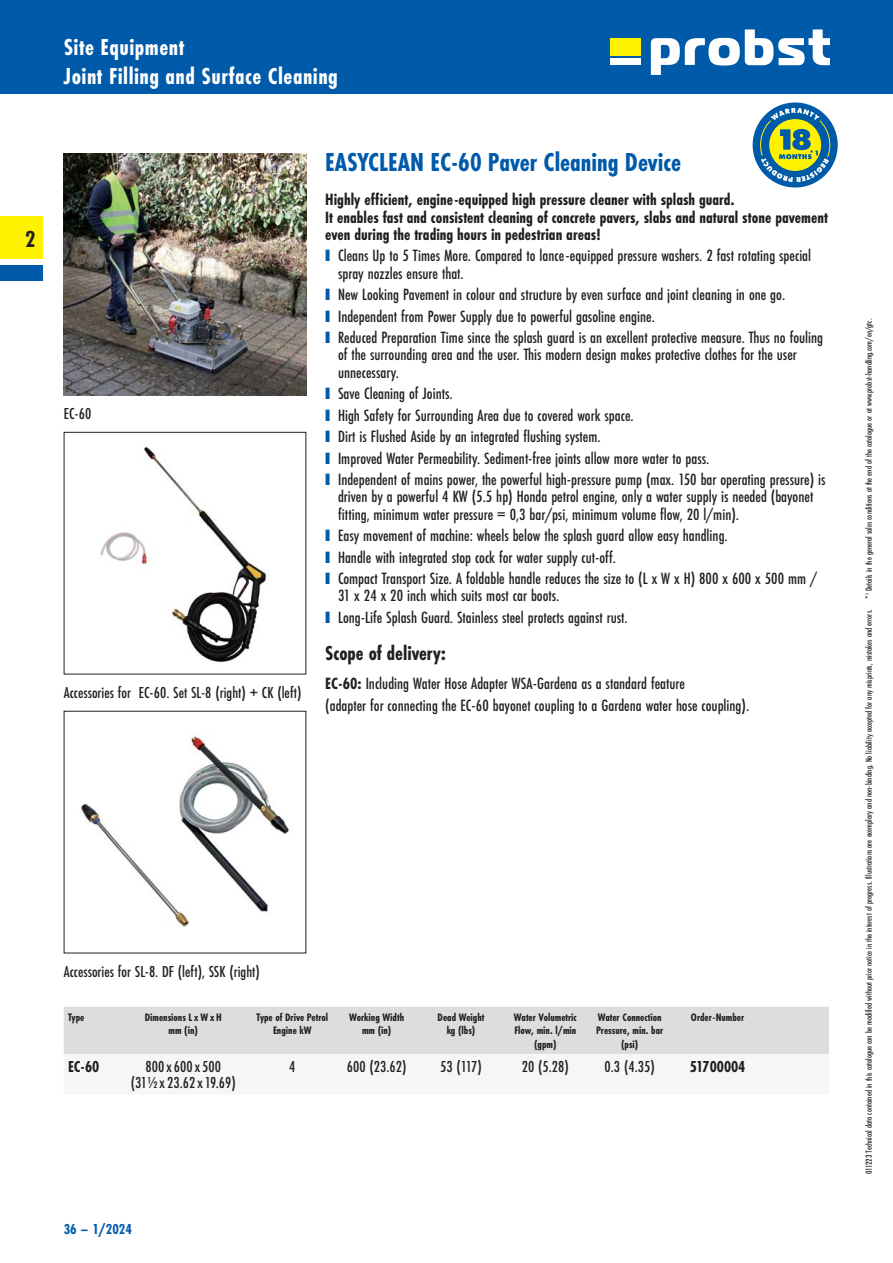
<style>
.page{position:relative;width:893px;height:1263px;background:#fff}
.page>*{position:absolute;margin:0;border:0;box-sizing:border-box;transform-origin:0 0}
.t1{font:700 27px "Futura PT Cond";color:#005aaa}
.t2{font:700 24px/28.5px "Futura PT Cond";letter-spacing:.02em;color:#fff}
.t3{font:700 24px "Futura PT Cond";color:#231f20}
.t4{font:700 21px "Futura PT Cond";color:#231f20}
.t5{font:500 16.95px/17.2px "Futura PT Cond";color:#231f20}
.t6{font:700 16.95px/17.2px "Futura PT Cond";color:#231f20}
.t7{font:500 16.5px/16.5px "Futura PT Cond";color:#231f20;text-align:center}
.t8{font:700 16.5px "Futura PT Cond";color:#231f20}
.t9{font:700 15px "Futura PT Cond";color:#005aaa}
.t10{font:700 11.25px/13.5px "Futura PT Cond";color:#231f20;text-align:center}
.t11{font:500 9px "Futura PT Cond";color:#231f20}
.s1{font-family:"Arial";font-weight:400;font-size:24.6px;color:#005aaa}
.s2{font-weight:700}
</style>
<div class="page">
<div style="left:0;top:0;width:893px;height:94px;background:#005aaa"></div>
<div style="left:610px;top:38px;width:31px;height:17px;background:#fff200"></div>
<svg style="left:651px;top:29px;width:178px;height:46px"></svg>
<div style="left:610px;top:58px;width:31px;height:7px;background:#fff"></div>
<div style="left:0;top:217px;width:43px;height:42px;background:#fff200"></div>
<div style="left:0;top:265px;width:43px;height:16px;background:#005aaa"></div>
<img style="left:64px;top:153px;width:242px;height:242px">
<img style="left:100px;top:446px;width:169px;height:216px">
<img style="left:81px;top:736px;width:209px;height:191px">
<div style="left:64px;top:1007px;width:765px;height:47px;background:#dcddde"></div>
<svg style="left:753px;top:102px;width:85px;height:86px"></svg>
<svg style="left:756px;top:106px;width:78px;height:78px;background:#709f8b"></svg>
<h2 class="t3" style="left:25px;top:227px;width:12px">2</h2>
<h2 class="t2" style="left:64px;top:34px;width:276px">Site Equipment<br>Joint Filling and Surface Cleaning</h2>
<p class="t7" style="left:64px;top:406px;width:29px">EC- 60</p>
<p class="t7" style="left:64px;top:685px;width:239px">Accessories for EC-60. Set SL-8 (right) + CK (left)</p>
<h1 class="t1" style="left:325px;top:149px;width:357px">EASYCLEAN EC-60 Paver Cleaning Device</h1>
<p class="t6" style="left:325px;top:192px;width:504px">Highly efficient, engine-equipped high pressure cleaner with splash guard.<br>It enables fast and consistent cleaning of concrete pavers, slabs and natural stone pavement even during the trading hours in pedestrian areas!</p>
<p class="t5" style="left:338px;top:248px;width:475px;text-indent:-13px"><span class="s1">■</span> Cleans Up to 5 Times More. Compared to lance-equipped pressure washers. 2 fast rotating special spray nozzles ensure that.</p>
<p class="t5" style="left:325px;top:287px;width:461px"><span class="s1">■</span> New Looking Pavement in colour and structure by even surface and joint cleaning in one go.</p>
<p class="t5" style="left:325px;top:308px;width:331px"><span class="s1">■</span> Independent from Power Supply due to powerful gasoline engine.</p>
<p class="t5" style="left:338px;top:330px;width:487px;text-indent:-13px"><span class="s1">■</span> Reduced Preparation Time since the splash guard is an excellent protective measure. Thus no fouling of the surrounding area and the user. This modern design makes protective clothes for the user unnecessary.</p>
<p class="t5" style="left:325px;top:386px;width:129px"><span class="s1">■</span> Save Cleaning of Joints.</p>
<p class="t5" style="left:325px;top:407px;width:310px"><span class="s1">■</span> High Safety for Surrounding Area due to covered work space.</p>
<p class="t5" style="left:325px;top:429px;width:277px"><span class="s1">■</span> Dirt is Flushed Aside by an integrated flushing system.</p>
<p class="t5" style="left:325px;top:450px;width:386px"><span class="s1">■</span> Improved Water Permeability. Sediment-free joints allow more water to pass.</p>
<p class="t5" style="left:338px;top:472px;width:489px;text-indent:-13px"><span class="s1">■</span> Independent of mains power, the powerful high-pressure pump (max. 150 bar operating pressure) is driven by a powerful 4 KW (5.5 hp) Honda petrol engine, only a water supply is needed (bayonet fitting, minimum water pressure = 0,3 bar/psi, minimum volume flow, 20 l/min).</p>
<p class="t5" style="left:325px;top:528px;width:404px"><span class="s1">■</span> Easy movement of machine: wheels below the splash guard allow easy handling.</p>
<p class="t5" style="left:325px;top:549px;width:292px"><span class="s1">■</span> Handle with integrated stop cock for water supply cut-off.</p>
<p class="t5" style="left:338px;top:571px;width:480px;text-indent:-13px"><span class="s1">■</span> Compact Transport Size. A foldable handle reduces the size to (L x W x H) 800 x 600 x 500 mm /<br>31 x 24 x 20 inch which suits most car boots.</p>
<p class="t5" style="left:325px;top:609px;width:304px"><span class="s1">■</span> Long-Life Splash Guard. Stainless steel protects against rust.</p>
<p class="t4" style="left:325px;top:643px;width:122px">Scope of delivery :</p>
<p class="t5" style="left:325px;top:673px;width:425px;line-height:21.5px"><span class="s2">EC- 60:</span> Including Water Hose Adapter WSA-Gardena as a standard feature<br>(adapter for connecting the EC-60 bayonet coupling to a Gardena water hose coupling).</p>
<p class="t7" style="left:64px;top:964px;width:198px">Accessories for SL-8. DF (left), SSK (right)</p>
<p class="t10" style="left:68px;top:1010px;width:18px">Type</p>
<p class="t10" style="left:145px;top:1010px;width:79px">Dimensions L x W x H mm (in)</p>
<p class="t10" style="left:256px;top:1010px;width:73px">Type of Drive Petrol<br>Engine kW</p>
<p class="t10" style="left:349px;top:1010px;width:57px">Working Width mm (in)</p>
<p class="t10" style="left:438px;top:1010px;width:48px">Dead Weight kg (lbs)</p>
<p class="t10" style="left:514px;top:1010px;width:64px">Water Volumetric<br>Flow, min. l/min (gpm)</p>
<p class="t10" style="left:596px;top:1010px;width:69px">Water Connection<br>Pressure, min. bar (psi)</p>
<p class="t10" style="left:691px;top:1010px;width:55px">Order- Number</p>
<p class="t8" style="left:68px;top:1058px;width:33px">EC- 60</p>
<p class="t7" style="left:131px;top:1058px;width:107px">800 x 600 x 500 (31½ x 23.62 x 19.69)</p>
<p class="t7" style="left:289px;top:1058px;width:8px">4</p>
<p class="t7" style="left:347px;top:1058px;width:61px">600 (23.62)</p>
<p class="t7" style="left:440px;top:1058px;width:43px">53 (117)</p>
<p class="t7" style="left:522px;top:1058px;width:49px">20 (5.28)</p>
<p class="t7" style="left:605px;top:1058px;width:52px">0.3 (4.35)</p>
<p class="t8" style="left:690px;top:1058px;width:57px">51700004</p>
<p class="t9" style="left:64px;top:1221px;width:70px">36 – 1/2024</p>
<p class="t11" style="left:864px;top:1174px;width:856px;rotate:-90deg">011223 Technical data contained in this catalogue can be modified without prior notice in the interest of progress. Illustrations are exemplary and non- binding. No liability accepted for any misprints, mistakes and errors. *<sup>1</sup> Details in the general sales conditions at the end of the catalogue or at www.probst-handling.com/en/gtc.</p>
</div>
